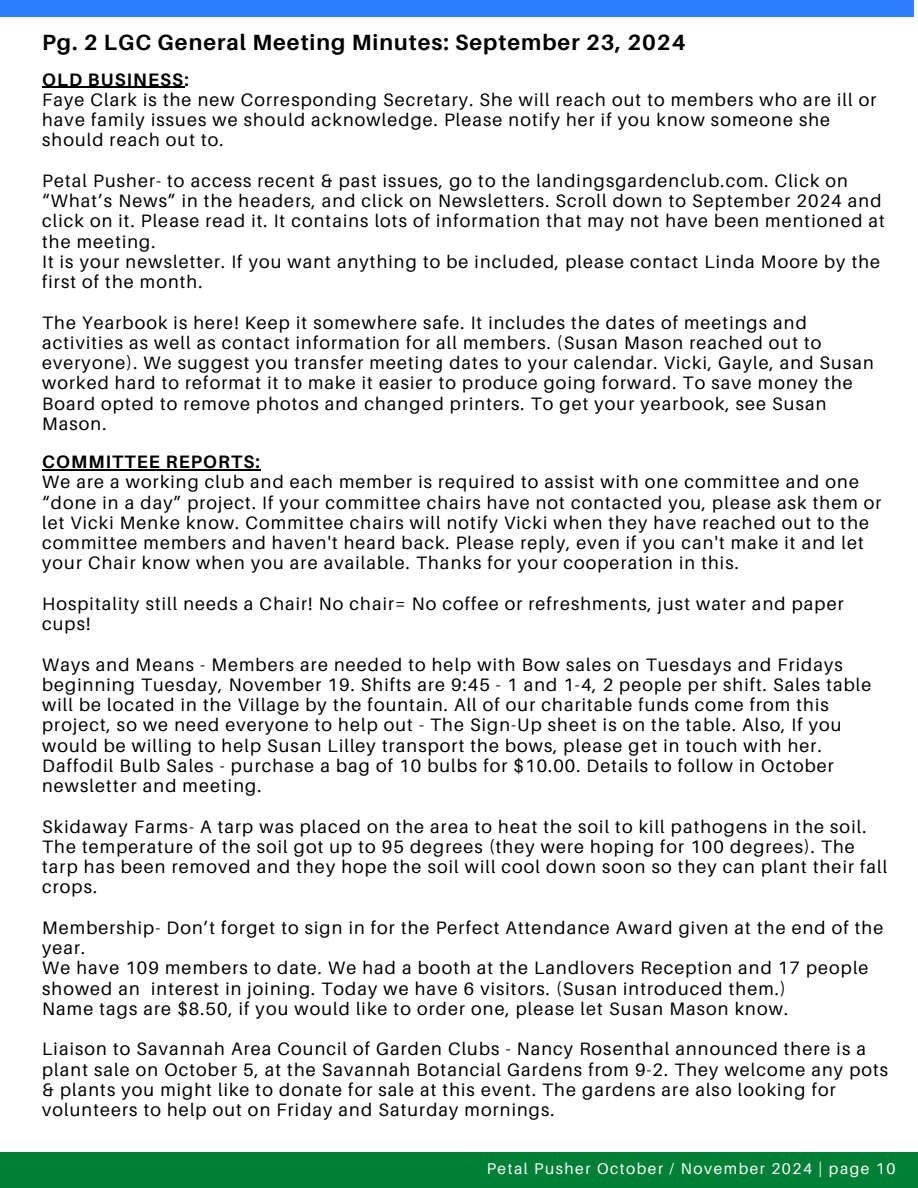
<style>
.page{position:relative;width:918px;height:1188px;background:#fff}
.page>*{position:absolute;margin:0;border:0;box-sizing:border-box;transform-origin:0 0}
.t1{font:700 22.05px "Aileron";letter-spacing:.045em;color:#000}
.t2{font:18px/20.2px "Aileron";letter-spacing:.065em;color:#000}
.t3{font:700 18px "Aileron";letter-spacing:.065em;color:#000}
.t4{font:15.6px "Aileron";letter-spacing:.1em;color:#fff}
</style>
<div class="page">
<div style="left:0;top:1153px;width:918px;height:35px;background:#008037"></div>
<div style="left:0;top:0;width:914px;height:17px;background:#2e7fff"></div>
<hr style="left:42px;top:87px;width:142px;height:1px;background:#000">
<hr style="left:42px;top:469px;width:219px;height:1px;background:#000">
<p class="t1" style="left:42px;top:29px;width:645px">Pg. 2 LGC General Meeting Minutes: September 23, 2024</p>
<p class="t3" style="left:42px;top:68px;width:148px">OLD BUSINESS:</p>
<p class="t2" style="left:42px;top:89px;width:836px">Faye Clark is the new Corresponding Secretary. She will reach out to members who are ill or have family issues we should acknowledge. Please notify her if you know someone she should reach out to.</p>
<p class="t2" style="left:42px;top:170px;width:844px">Petal Pusher- to access recent &amp; past issues, go to the landingsgardenclub.com. Click on “What’s News” in the headers, and click on Newsletters. Scroll down to September 2024 and click on it. Please read it. It contains lots of information that may not have been mentioned at the meeting.<br>It is your newsletter. If you want anything to be included, please contact Linda Moore by the first of the month.</p>
<p class="t2" style="left:42px;top:312px;width:833px">The Yearbook is here! Keep it somewhere safe. It includes the dates of meetings and activities as well as contact information for all members. (Susan Mason reached out to everyone). We suggest you transfer meeting dates to your calendar. Vicki, Gayle, and Susan worked hard to reformat it to make it easier to produce going forward. To save money the Board opted to remove photos and changed printers. To get your yearbook, see Susan Mason.</p>
<p class="t3" style="left:42px;top:451px;width:219px">COMMITTEE REPORTS:</p>
<p class="t2" style="left:42px;top:471px;width:841px">We are a working club and each member is required to assist with one committee and one “done in a day” project. If your committee chairs have not contacted you, please ask them or let Vicki Menke know. Committee chairs will notify Vicki when they have reached out to the committee members and haven't heard back. Please reply, even if you can't make it and let your Chair know when you are available. Thanks for your cooperation in this.</p>
<p class="t2" style="left:42px;top:593px;width:803px">Hospitality still needs a Chair! No chair= No coffee or refreshments, just water and paper cups!</p>
<p class="t2" style="left:42px;top:654px;width:831px">Ways and Means - Members are needed to help with Bow sales on Tuesdays and Fridays beginning Tuesday, November 19. Shifts are 9:45 - 1 and 1-4, 2 people per shift. Sales table will be located in the Village by the fountain. All of our charitable funds come from this project, so we need everyone to help out - The Sign-Up sheet is on the table. Also, If you would be willing to help Susan Lilley transport the bows, please get in touch with her.<br>Daffodil Bulb Sales - purchase a bag of 10 bulbs for $10.00. Details to follow in October newsletter and meeting.</p>
<p class="t2" style="left:42px;top:816px;width:847px">Skidaway Farms- A tarp was placed on the area to heat the soil to kill pathogens in the soil.<br>The temperature of the soil got up to 95 degrees (they were hoping for 100 degrees). The tarp has been removed and they hope the soil will cool down soon so they can plant their fall crops.</p>
<p class="t2" style="left:42px;top:917px;width:843px">Membership- Don’t forget to sign in for the Perfect Attendance Award given at the end of the year.<br>We have 109 members to date. We had a booth at the Landlovers Reception and 17 people showed an interest in joining. Today we have 6 visitors. (Susan introduced them.)<br>Name tags are $8.50, if you would like to order one, please let Susan Mason know.</p>
<p class="t2" style="left:42px;top:1038px;width:848px">Liaison to Savannah Area Council of Garden Clubs - Nancy Rosenthal announced there is a plant sale on October 5, at the Savannah Botancial Gardens from 9-2. They welcome any pots &amp; plants you might like to donate for sale at this event. The gardens are also looking for volunteers to help out on Friday and Saturday mornings.</p>
<p class="t4" style="left:487px;top:1159px;width:410px">Petal Pusher October / November 2024 | page 10</p>
</div>
